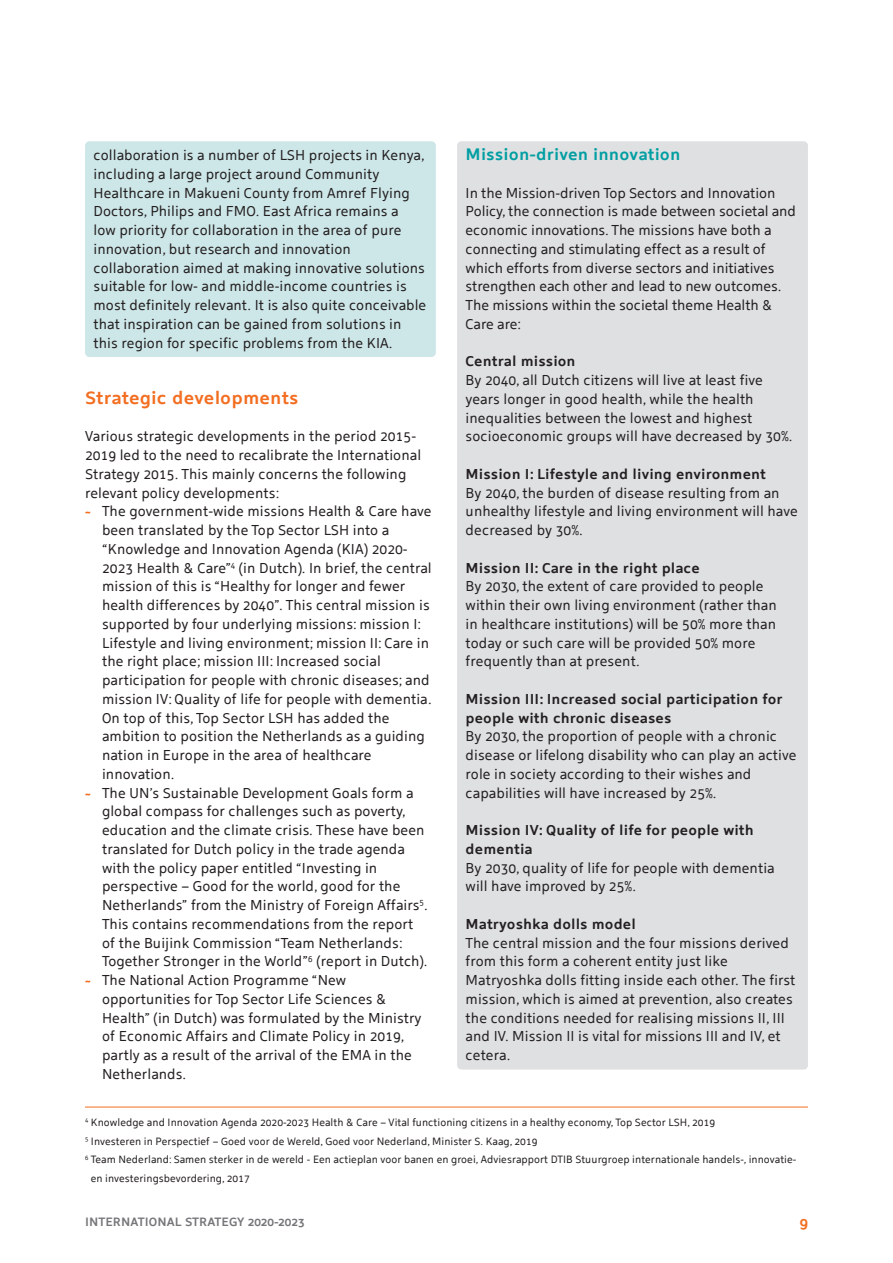
<style>
.page{position:relative;width:893px;height:1263px;background:#fff}
.page>*{position:absolute;margin:0;border:0;box-sizing:border-box;transform-origin:0 0}
.tussenkop{font:700 18px "Holland Sans";color:#f36e21}
.kadertekst{font:700 16.5px "Holland Sans";color:#009ea2}
.t1{font:700 15px "Holland Sans";color:#f36e21}
.kadertekst-2{font:14.25px/18.8px "Holland Sans";color:#231f20}
.brood{font:14.25px/18.8px "Holland Sans";color:#231f20}
.kadertekst-3{font:700 14.25px/18.8px "Holland Sans";color:#231f20}
.t2{font:700 12px "Holland Sans";color:#757679}
.noten{font:10.5px/18.8px "Holland Sans";color:#231f20}
.s1{font-weight:700;color:#f36e21}
</style>
<div class="page">
<div style="left:85px;top:141px;width:351px;height:216px;background:#cde6e8;border-radius:4px"></div>
<div style="left:457px;top:141px;width:351px;height:928px;background:#dfe0e2;border-radius:4px"></div>
<hr style="left:85px;top:1107px;width:723px;height:1px;background:#f36e21">
<p class="kadertekst-2" style="left:94px;top:144px;width:334px">collaboration is a number of LSH projects in Kenya, including a large project around Community Healthcare in Makueni County from Amref Flying Doctors, Philips and FMO. East Africa remains a<br>low priority for collaboration in the area of pure innovation, but research and innovation collaboration aimed at making innovative solutions suitable for low- and middle-income countries is most definitely relevant. It is also quite conceivable that inspiration can be gained from solutions in this region for specific problems from the KIA.</p>
<p class="tussenkop" style="left:85px;top:383px;width:215px">Strategic developments</p>
<p class="brood" style="left:85px;top:426px;width:338px">Various strategic developments in the period 2015- 2019 led to the need to recalibrate the International Strategy 2015. This mainly concerns the following relevant policy developments:</p>
<p class="brood" style="left:102px;top:501px;width:331px;text-indent:-17px"><span class="s1">~</span> The government-wide missions Health &amp; Care have been translated by the Top Sector LSH into a “Knowledge and Innovation Agenda (KIA) 2020- 2023 Health &amp; Care”<sup>4</sup> (in Dutch). In brief, the central mission of this is “Healthy for longer and fewer health differences by 2040”. This central mission is supported by four underlying missions: mission I:<br>Lifestyle and living environment; mission II: Care in the right place; mission III: Increased social participation for people with chronic diseases; and mission IV: Quality of life for people with dementia.<br>On top of this, Top Sector LSH has added the ambition to position the Netherlands as a guiding nation in Europe in the area of healthcare innovation.</p>
<p class="brood" style="left:102px;top:782px;width:327px;text-indent:-17px"><span class="s1">~</span> The UN’s Sustainable Development Goals form a global compass for challenges such as poverty, education and the climate crisis. These have been translated for Dutch policy in the trade agenda with the policy paper entitled “Investing in perspective – Good for the world, good for the Netherlands” from the Ministry of Foreign Affairs<sup>5</sup>.<br>This contains recommendations from the report of the Buijink Commission “Team Netherlands:<br>Together Stronger in the World”<sup>6</sup> (report in Dutch).</p>
<p class="brood" style="left:102px;top:969px;width:321px;text-indent:-17px"><span class="s1">~</span> The National Action Programme “New opportunities for Top Sector Life Sciences &amp; Health” (in Dutch) was formulated by the Ministry of Economic Affairs and Climate Policy in 2019, partly as a result of the arrival of the EMA in the Netherlands.</p>
<p class="kadertekst" style="left:466px;top:141px;width:216px">Mission-driven innovation</p>
<p class="kadertekst-2" style="left:466px;top:182px;width:332px">In the Mission-driven Top Sectors and Innovation Policy, the connection is made between societal and economic innovations. The missions have both a connecting and stimulating effect as a result of which efforts from diverse sectors and initiatives strengthen each other and lead to new outcomes.<br>The missions within the societal theme Health &amp; Care are:</p>
<p class="kadertekst-3" style="left:466px;top:351px;width:112px">Central mission</p>
<p class="kadertekst-2" style="left:466px;top:369px;width:328px">By 2040, all Dutch citizens will live at least five years longer in good health, while the health inequalities between the lowest and highest socioeconomic groups will have decreased by 30%.</p>
<p class="kadertekst-3" style="left:466px;top:463px;width:302px">Mission I: Lifestyle and living environment</p>
<p class="kadertekst-2" style="left:466px;top:482px;width:334px">By 2040, the burden of disease resulting from an unhealthy lifestyle and living environment will have decreased by 30%.</p>
<p class="kadertekst-3" style="left:466px;top:557px;width:236px">Mission II: Care in the right place</p>
<p class="kadertekst-2" style="left:466px;top:576px;width:313px">By 2030, the extent of care provided to people within their own living environment (rather than in healthcare institutions) will be 50% more than today or such care will be provided 50% more frequently than at present.</p>
<p class="kadertekst-3" style="left:466px;top:688px;width:319px">Mission III: Increased social participation for people with chronic diseases</p>
<p class="kadertekst-2" style="left:466px;top:726px;width:333px">By 2030, the proportion of people with a chronic disease or lifelong disability who can play an active role in society according to their wishes and capabilities will have increased by 25%.</p>
<p class="kadertekst-3" style="left:466px;top:819px;width:290px">Mission IV: Quality of life for people with dementia</p>
<p class="kadertekst-2" style="left:466px;top:857px;width:311px">By 2030, quality of life for people with dementia will have improved by 25%.</p>
<p class="kadertekst-3" style="left:466px;top:913px;width:172px">Matryoshka dolls model</p>
<p class="kadertekst-2" style="left:466px;top:932px;width:331px">The central mission and the four missions derived from this form a coherent entity just like Matryoshka dolls fitting inside each other. The first mission, which is aimed at prevention, also creates the conditions needed for realising missions II, III and IV. Mission II is vital for missions III and IV, et cetera.</p>
<p class="noten" style="left:85px;top:1112px;width:632px"><sup>4</sup> Knowledge and Innovation Agenda 2020-2023 Health &amp; Care – Vital functioning citizens in a healthy economy, Top Sector LSH, 2019</p>
<p class="noten" style="left:85px;top:1130px;width:454px"><sup>5</sup> Investeren in Perspectief – Goed voor de Wereld, Goed voor Nederland, Minister S. Kaag, 2019</p>
<p class="noten" style="left:91px;top:1149px;width:707px;text-indent:-6px"><sup>6</sup> Team Nederland: Samen sterker in de wereld - Een actieplan voor banen en groei, Adviesrapport DTIB Stuurgroep internationale handels-, innovatie&shy;en investeringsbevordering, 2017</p>
<p class="t2" style="left:85px;top:1212px;width:221px">INTERNATIONAL STRATEGY 2020-2023</p>
<p class="t1" style="left:800px;top:1210px;width:10px">9</p>
</div>
